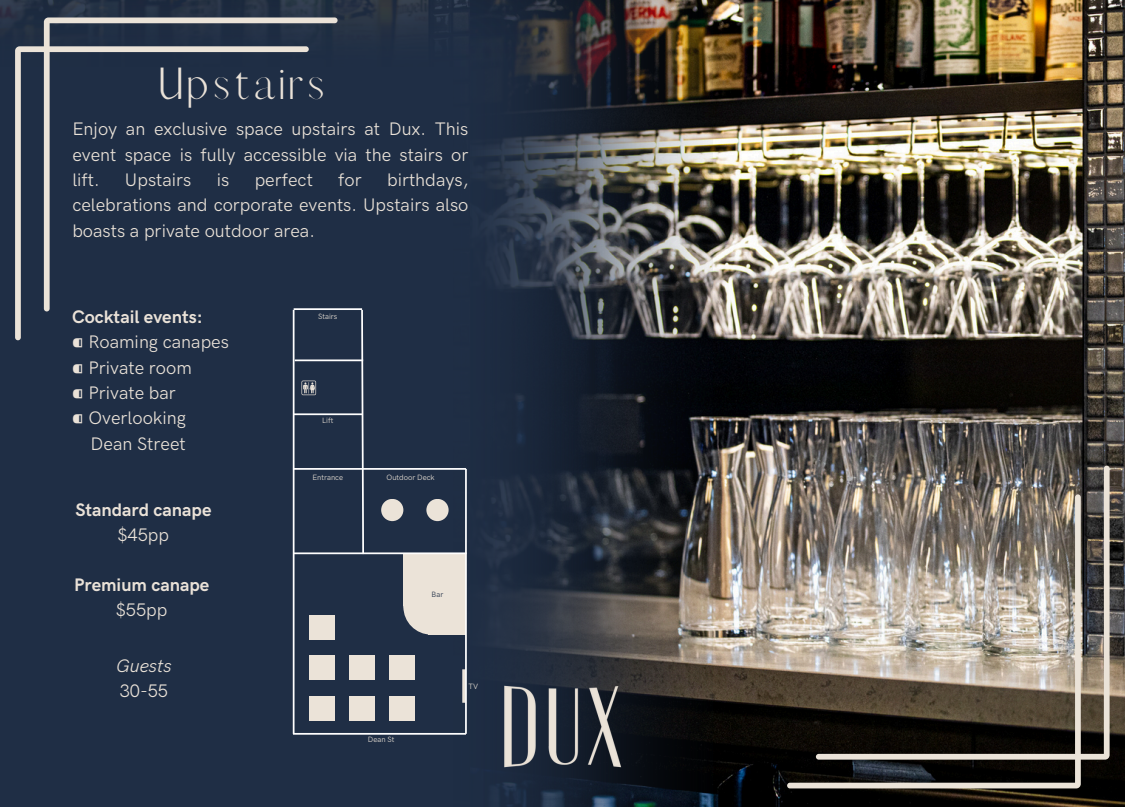
<style>
.page{position:relative;width:1125px;height:807px;background:#fff}
.page>*{position:absolute;margin:0;border:0;box-sizing:border-box;transform-origin:0 0}
.t1{font:40.5px "Afrah";letter-spacing:.1em;color:#eae2d8}
.t2{font:18.12px/25.2px "HK Grotesk Pro";color:#eae2d8;text-align:justify}
.t3{font:700 18.12px/25.2px "HK Grotesk Pro";color:#eae2d8;text-align:center}
.t4{font:italic 18.12px/25.2px "HK Grotesk Pro";color:#eae2d8}
.t5{font:7.62px "HK Grotesk Pro";color:#ebe3d8}
.t6{font:7.62px "HK Grotesk Pro";color:#1f2e45}
.s1{font-family:"Noto Sans"}
.s2{font-weight:400}
.s3{font-style:normal}
</style>
<div class="page">
<img style="left:713px;top:0;width:412px;height:806px">
<img style="left:0;top:0;width:713px;height:806px">
<svg style="left:44px;top:17px;width:294px;height:294px;background:#364255"></svg>
<svg style="left:15px;top:46px;width:294px;height:294px;background:#2f3c50"></svg>
<img style="left:787px;top:494px;width:294px;height:294px">
<img style="left:816px;top:465px;width:294px;height:294px">
<img style="left:497px;top:681px;width:131px;height:89px">
<div style="left:309px;top:615px;width:26px;height:24px;background:#ebe3d8"></div>
<svg style="left:462px;top:669px;width:3px;height:33px"></svg>
<div style="left:429px;top:554px;width:37px;height:80px;background:#ebe3d8"></div>
<div style="left:403px;top:554px;width:48px;height:51px;background:#ebe3d8"></div>
<div style="left:403px;top:571px;width:56px;height:63px;background:#ebe3d8;border-radius:28px"></div>
<hr style="left:293px;top:732px;width:173px;height:2px;background:#fff">
<hr style="left:293px;top:468px;width:173px;height:1px;background:#fff">
<hr style="left:465px;top:468px;width:2px;height:265px;background:#fff">
<hr style="left:293px;top:310px;width:2px;height:423px;background:#fff">
<hr style="left:294px;top:552px;width:173px;height:2px;background:#fff">
<svg style="left:360px;top:308px;width:5px;height:247px"></svg>
<hr style="left:294px;top:413px;width:68px;height:2px;background:#fff">
<hr style="left:295px;top:359px;width:68px;height:2px;background:#fff">
<hr style="left:294px;top:308px;width:68px;height:2px;background:#fff">
<div style="left:381px;top:498px;width:22px;height:23px;background:#ebe3d8;border-radius:50%"></div>
<div style="left:426px;top:498px;width:23px;height:23px;background:#ebe3d8;border-radius:50%"></div>
<div style="left:309px;top:655px;width:26px;height:24px;background:#ebe3d8"></div>
<div style="left:309px;top:695px;width:26px;height:25px;background:#ebe3d8"></div>
<div style="left:349px;top:695px;width:26px;height:25px;background:#ebe3d8"></div>
<div style="left:349px;top:655px;width:26px;height:24px;background:#ebe3d8"></div>
<div style="left:390px;top:695px;width:25px;height:25px;background:#ebe3d8"></div>
<div style="left:389px;top:655px;width:26px;height:24px;background:#ebe3d8"></div>
<svg style="left:301px;top:380px;width:15px;height:15px"></svg>
<h1 class="t1" style="left:158px;top:59px;width:168px">Upstairs</h1>
<p class="t2" style="left:72px;top:117px;width:398px">Enjoy an exclusive space upstairs at Dux. This event space is fully accessible via the stairs or lift.</p>
<p class="t2" style="left:125px;top:168px;width:68px">Upstairs</p>
<p class="t2" style="left:217px;top:168px;width:14px">is</p>
<p class="t2" style="left:255px;top:168px;width:60px">perfect</p>
<p class="t2" style="left:338px;top:168px;width:25px">for</p>
<p class="t2" style="left:72px;top:168px;width:398px;text-indent:315px">birthdays, celebrations and corporate events. Upstairs also boasts a private outdoor area.</p>
<p class="t3" style="left:72px;top:305px;width:132px">Cocktail events:</p>
<p class="t2" style="left:72px;top:330px;width:158px"><span class="s1">⁌</span> Roaming canapes</p>
<p class="t2" style="left:72px;top:355px;width:121px"><span class="s1">⁌</span> Private room</p>
<p class="t2" style="left:72px;top:381px;width:105px"><span class="s1">⁌</span> Private bar</p>
<p class="t2" style="left:72px;top:406px;width:116px"><span class="s1">⁌</span> Overlooking</p>
<p class="t2" style="left:91px;top:431px;width:97px">Dean Street</p>
<p class="t3" style="left:75px;top:497px;width:138px">Standard canape <span class="s2">$45pp</span></p>
<p class="t3" style="left:74px;top:572px;width:137px">Premium canape <span class="s2">$55pp</span></p>
<p class="t4" style="left:116px;top:653px;width:57px">Guests<br><span class="s3">30-55</span></p>
<h2 class="t5" style="left:318px;top:312px;width:21px">Stairs</h2>
<h2 class="t5" style="left:322px;top:416px;width:13px">Lift</h2>
<h2 class="t5" style="left:313px;top:473px;width:32px">Entrance</h2>
<h2 class="t5" style="left:387px;top:473px;width:50px">Outdoor Deck</h2>
<p class="t5" style="left:368px;top:734px;width:28px">Dean St</p>
<h2 class="t6" style="left:432px;top:589px;width:13px">Bar</h2>
<p class="t5" style="left:468px;top:682px;width:11px">TV</p>
</div>
